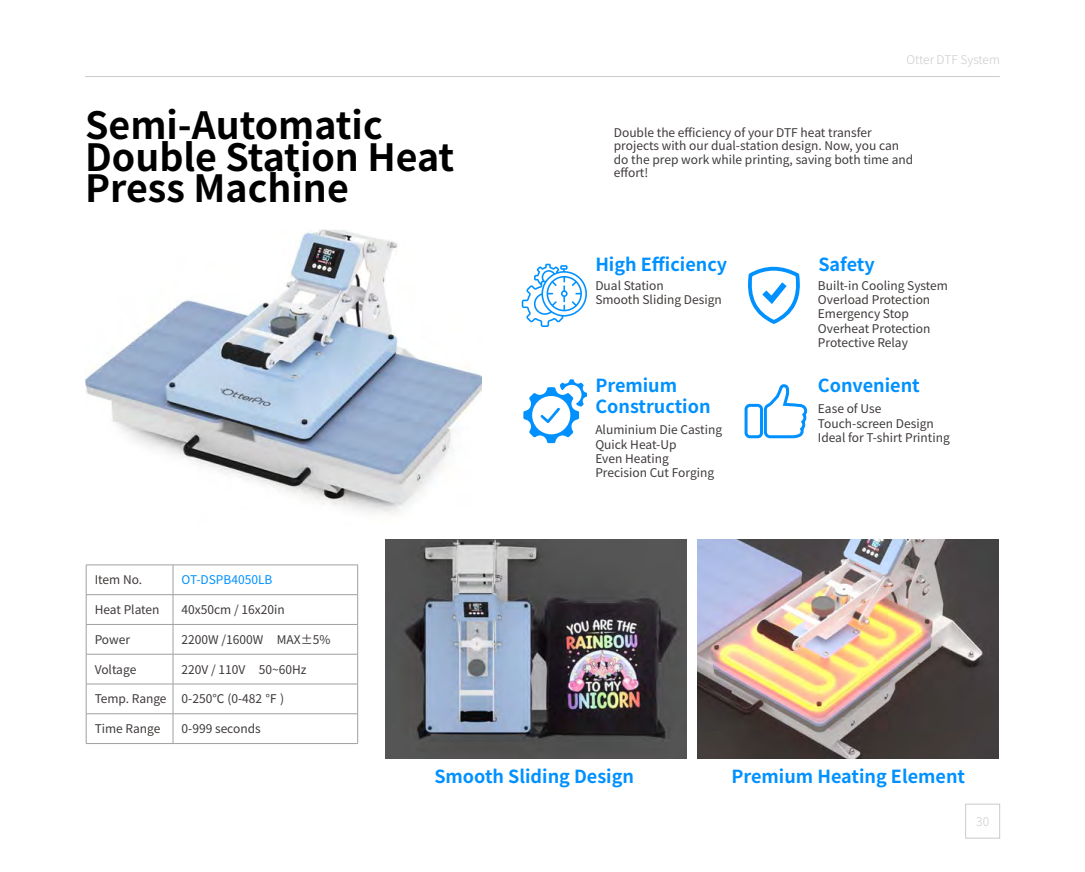
<style>
.page{position:relative;width:1085px;height:872px;background:#fff}
.page>*{position:absolute;margin:0;border:0;box-sizing:border-box;transform-origin:0 0}
.t1{font:700 37.5px/31.5px "Source Han Sans SC";color:#000}
.t2{font:700 18px/21px "Source Han Sans SC";color:#0091ff}
.t3{font:12px/14.4px "Source Han Sans SC";color:#3e3a39}
.t4{font:300 12px "Source Han Sans SC";color:#c9caca}
.t5{font:12px "Source Han Sans SC";color:#0091ff}
</style>
<div class="page">
<hr style="left:85px;top:76px;width:914px;height:1px;background:#c9caca">
<div style="left:965px;top:804px;width:34px;height:34px;border:1px solid #c9caca"></div>
<img style="left:86px;top:230px;width:395px;height:284px">
<svg style="left:173px;top:565px;width:1px;height:59px"></svg>
<hr style="left:173px;top:624px;width:1px;height:30px;background:#9fa0a0">
<hr style="left:173px;top:654px;width:1px;height:30px;background:#9fa0a0">
<svg style="left:173px;top:684px;width:1px;height:59px"></svg>
<hr style="left:86px;top:564px;width:87px;height:1px;background:#9fa0a0">
<hr style="left:173px;top:564px;width:185px;height:1px;background:#9fa0a0">
<hr style="left:86px;top:594px;width:87px;height:1px;background:#9fa0a0">
<svg style="left:86px;top:565px;width:1px;height:59px"></svg>
<hr style="left:173px;top:594px;width:185px;height:1px;background:#9fa0a0">
<svg style="left:357px;top:565px;width:1px;height:59px"></svg>
<hr style="left:86px;top:624px;width:87px;height:1px;background:#9fa0a0">
<hr style="left:86px;top:624px;width:1px;height:30px;background:#9fa0a0">
<hr style="left:173px;top:624px;width:185px;height:1px;background:#9fa0a0">
<hr style="left:357px;top:624px;width:1px;height:30px;background:#9fa0a0">
<hr style="left:86px;top:654px;width:87px;height:1px;background:#9fa0a0">
<hr style="left:86px;top:654px;width:1px;height:30px;background:#9fa0a0">
<hr style="left:173px;top:654px;width:185px;height:1px;background:#9fa0a0">
<hr style="left:357px;top:654px;width:1px;height:30px;background:#9fa0a0">
<hr style="left:86px;top:683px;width:87px;height:1px;background:#9fa0a0">
<hr style="left:173px;top:683px;width:185px;height:1px;background:#9fa0a0">
<hr style="left:86px;top:713px;width:87px;height:1px;background:#9fa0a0">
<svg style="left:86px;top:684px;width:1px;height:59px"></svg>
<hr style="left:173px;top:713px;width:185px;height:1px;background:#9fa0a0">
<svg style="left:357px;top:684px;width:1px;height:59px"></svg>
<hr style="left:86px;top:743px;width:87px;height:1px;background:#9fa0a0">
<hr style="left:173px;top:743px;width:185px;height:1px;background:#9fa0a0">
<img style="left:697px;top:540px;width:301px;height:219px">
<img style="left:385px;top:540px;width:301px;height:219px">
<svg style="left:748px;top:267px;width:52px;height:57px"></svg>
<svg style="left:521px;top:264px;width:66px;height:63px"></svg>
<div style="left:744px;top:404px;width:18px;height:34px;border:3px solid #0091ff;border-radius:4px"></div>
<svg style="left:762px;top:384px;width:46px;height:55px"></svg>
<svg style="left:523px;top:379px;width:64px;height:64px"></svg>
<h1 class="t1" style="left:85px;top:111px;width:370px">Semi-Automatic<br>Double Station Heat<br>Press Machine</h1>
<p class="t3" style="left:95px;top:573px;width:49px">Item No.</p>
<p class="t5" style="left:181px;top:573px;width:92px">OT-DSPB4050LB</p>
<p class="t3" style="left:95px;top:603px;width:66px">Heat Platen</p>
<p class="t3" style="left:181px;top:603px;width:105px">40x50cm / 16x20in</p>
<p class="t3" style="left:95px;top:632px;width:37px">Power</p>
<p class="t3" style="left:181px;top:632px;width:150px">2200W /1600W MAX±5%</p>
<p class="t3" style="left:95px;top:662px;width:43px">Voltage</p>
<p class="t3" style="left:181px;top:662px;width:127px">220V / 110V 50~60Hz</p>
<p class="t3" style="left:95px;top:692px;width:191px">Temp. Range 0-250℃ (0-482 ℉ )</p>
<p class="t3" style="left:95px;top:722px;width:67px">Time Range</p>
<p class="t3" style="left:181px;top:722px;width:81px">0-999 seconds</p>
<p class="t4" style="left:906px;top:53px;width:95px">Otter DTF System</p>
<p class="t3" style="left:613px;top:126px;width:301px;line-height:13.5px">Double the efficiency of your DTF heat transfer projects with our dual-station design. Now, you can do the prep work while printing, saving both time and effort!</p>
<h2 class="t2" style="left:595px;top:254px;width:133px">High Efficiency</h2>
<h2 class="t2" style="left:818px;top:254px;width:58px">Safety</h2>
<p class="t3" style="left:595px;top:278px;width:128px">Dual Station<br>Smooth Sliding Design</p>
<p class="t3" style="left:817px;top:278px;width:132px">Built-in Cooling System<br>Overload Protection<br>Emergency Stop<br>Overheat Protection<br>Protective Relay</p>
<h2 class="t2" style="left:595px;top:375px;width:117px">Premium<br>Construction</h2>
<p class="t3" style="left:595px;top:423px;width:128px">Aluminium Die Casting<br>Quick Heat-Up<br>Even Heating<br>Precision Cut Forging</p>
<h2 class="t2" style="left:817px;top:375px;width:103px">Convenient</h2>
<p class="t3" style="left:817px;top:402px;width:133px">Ease of Use<br>Touch-screen Design<br>Ideal for T-shirt Printing</p>
<h2 class="t2" style="left:434px;top:766px;width:201px">Smooth Sliding Design</h2>
<h2 class="t2" style="left:731px;top:766px;width:235px">Premium Heating Element</h2>
<p class="t4" style="left:976px;top:814px;width:14px">30</p>
</div>
